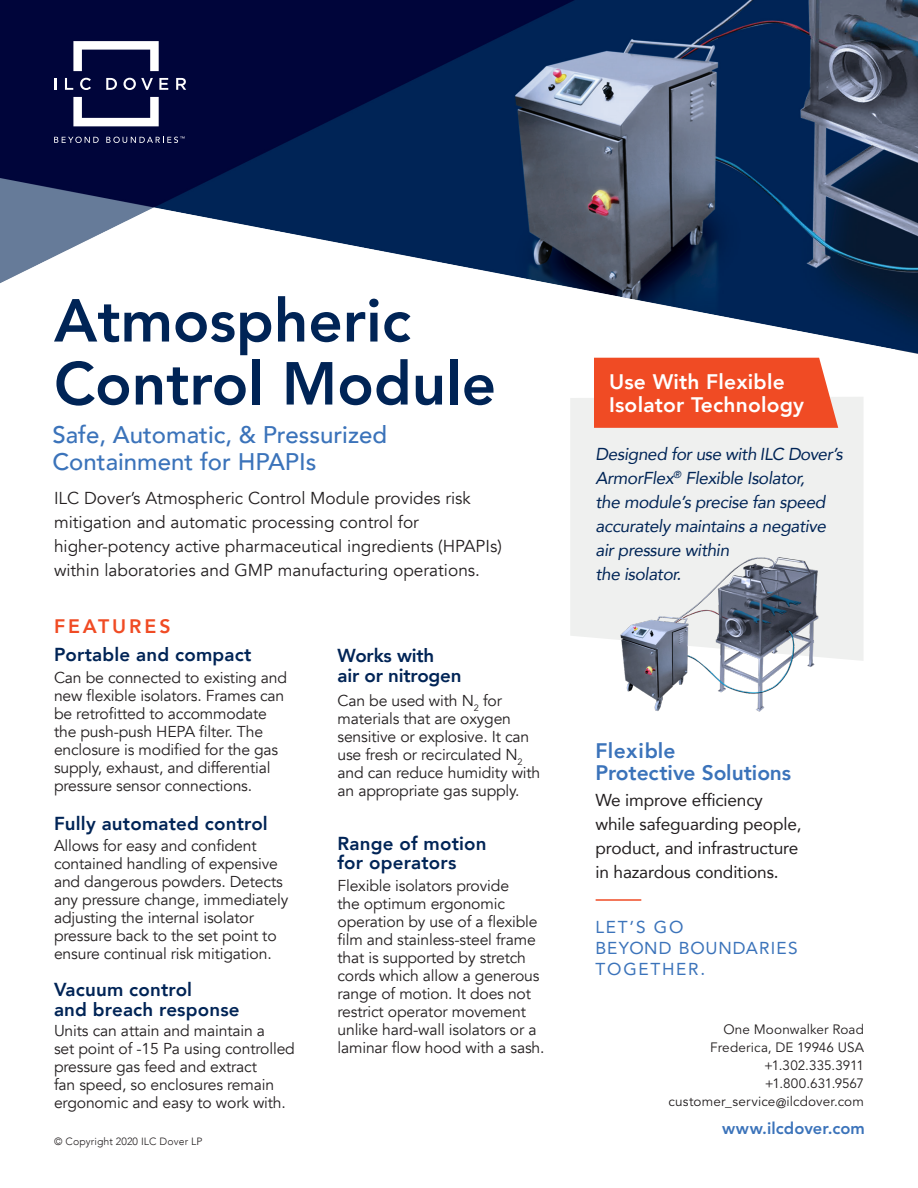
<style>
.page{position:relative;width:918px;height:1188px;background:#fff}
.page>*{position:absolute;margin:0;border:0;box-sizing:border-box;transform-origin:0 0}
.t1{font:800 60px/63px "Avenir";color:#002456}
.t2{font:500 24px/27px "Avenir";color:#3b73ba}
.t3{font:800 21px/23.4px "Avenir";letter-spacing:.01em;color:#fff}
.t4{font:800 21px/22.5px "Avenir";color:#3b73ba}
.t5{font:800 19.5px "Avenir";letter-spacing:.15em;color:#f04b24}
.t6{font:800 18.75px/19.5px "Avenir";letter-spacing:.01em;color:#002456}
.t7{font:800 18.75px/19.5px "Avenir";letter-spacing:-.01em;color:#002456}
.t8{font:17.25px/24px "Avenir";color:#231f20}
.t9{font:italic 17.25px/24px "Avenir";letter-spacing:-.02em;color:#002456}
.t10{font:17.25px/24px "Avenir";letter-spacing:-.01em;color:#231f20}
.t11{font:17.25px/21px "Avenir";letter-spacing:.075em;color:#3b73ba}
.Body{font:800 16.5px "Avenir LT Std";letter-spacing:.005em;color:#3b73ba}
.t12{font:15.75px/18px "Avenir";letter-spacing:-.01em;color:#231f20}
.Body-2{font:13.5px/18px "Avenir LT Std";letter-spacing:.01em;color:#231f20;text-align:right}
.t13{font:300 10.5px "Avenir";letter-spacing:.01em;color:#231f20}
</style>
<div class="page">
<img style="left:0;top:0;width:918px;height:358px">
<div style="left:570px;top:397px;width:293px;height:264px;background:#eff0ef"></div>
<svg style="left:54px;top:78px;width:2px;height:12px"></svg>
<svg style="left:65px;top:78px;width:8px;height:12px"></svg>
<svg style="left:80px;top:78px;width:11px;height:12px"></svg>
<svg style="left:106px;top:78px;width:11px;height:12px"></svg>
<svg style="left:123px;top:78px;width:30px;height:12px"></svg>
<svg style="left:159px;top:78px;width:9px;height:12px"></svg>
<svg style="left:176px;top:78px;width:10px;height:12px"></svg>
<svg style="left:73px;top:41px;width:86px;height:30px"></svg>
<svg style="left:73px;top:97px;width:86px;height:29px"></svg>
<svg style="left:54px;top:137px;width:45px;height:6px"></svg>
<svg style="left:106px;top:136px;width:79px;height:7px"></svg>
<hr style="left:596px;top:899px;width:45px;height:2px;background:#f04b24">
<div style="left:594px;top:358px;width:244px;height:70px;background:#f04b24"></div>
<img style="left:608px;top:522px;width:218px;height:190px">
<p class="t1" style="left:54px;top:289px;width:444px">Atmospheric<br>Control Module</p>
<p class="t2" style="left:52px;top:420px;width:336px">Safe, Automatic, &amp; Pressurized<br>Containment for HPAPIs</p>
<p class="t8" style="left:54px;top:486px;width:449px">ILC Dover’s Atmospheric Control Module provides risk mitigation and automatic processing control for higher-potency active pharmaceutical ingredients (HPAPIs) within laboratories and GMP manufacturing operations.</p>
<p class="t5" style="left:54px;top:611px;width:118px">FEATURES</p>
<p class="t6" style="left:54px;top:645px;width:199px">Portable and compact</p>
<p class="t12" style="left:54px;top:669px;width:235px">Can be connected to existing and new flexible isolators. Frames can be retrofitted to accommodate the push-push HEPA filter. The enclosure is modified for the gas supply, exhaust, and differential pressure sensor connections.</p>
<p class="t6" style="left:54px;top:814px;width:215px">Fully automated control</p>
<p class="t12" style="left:54px;top:837px;width:236px">Allows for easy and confident contained handling of expensive and dangerous powders. Detects any pressure change, immediately adjusting the internal isolator pressure back to the set point to ensure continual risk mitigation.</p>
<p class="t6" style="left:54px;top:980px;width:187px">Vacuum control<br>and breach response</p>
<p class="t12" style="left:54px;top:1022px;width:242px">Units can attain and maintain a<br>set point of -15 Pa using controlled pressure gas feed and extract<br>fan speed, so enclosures remain ergonomic and easy to work with.</p>
<p class="t13" style="left:54px;top:1135px;width:150px">© Copyright 2020 ILC Dover LP</p>
<p class="t7" style="left:338px;top:646px;width:126px">Works with<br>air or nitrogen</p>
<p class="t12" style="left:338px;top:692px;width:204px">Can be used with N<sub>2</sub> for materials that are oxygen sensitive or explosive. It can use fresh or recirculated N<sub>2 </sub>and can reduce humidity with an appropriate gas supply.</p>
<p class="t6" style="left:338px;top:833px;width:151px">Range of motion for operators</p>
<p class="t12" style="left:338px;top:877px;width:209px">Flexible isolators provide<br>the optimum ergonomic operation by use of a flexible film and stainless-steel frame that is supported by stretch cords which allow a generous range of motion. It does not restrict operator movement unlike hard-wall isolators or a laminar flow hood with a sash.</p>
<p class="t3" style="left:609px;top:370px;width:197px">Use With Flexible<br>Isolator Technology</p>
<p class="t9" style="left:596px;top:442px;width:249px">Designed for use with ILC Dover’s<br>ArmorFlex<sup>®</sup> Flexible Isolator,<br>the module’s precise fan speed accurately maintains a negative air pressure within<br>the isolator.</p>
<p class="t4" style="left:596px;top:739px;width:197px">Flexible<br>Protective Solutions</p>
<p class="t10" style="left:596px;top:787px;width:207px">We improve efficiency while safeguarding people, product, and infrastructure in hazardous conditions.</p>
<p class="t11" style="left:596px;top:916px;width:204px">LET’S GO<br>BEYOND BOUNDARIES<br>TOGETHER.</p>
<p class="Body-2" style="left:723px;top:1021px;width:142px">One Moonwalker Road</p>
<p class="Body-2" style="left:710px;top:1039px;width:155px">Frederica, DE 19946 USA +1.302.335.3911</p>
<p class="Body-2" style="left:765px;top:1075px;width:101px">+1.800.631.9567</p>
<p class="Body-2" style="left:669px;top:1093px;width:197px">customer_service@ilcdover.com</p>
<p class="Body" style="left:722px;top:1118px;width:144px">www.ilcdover.com</p>
</div>
